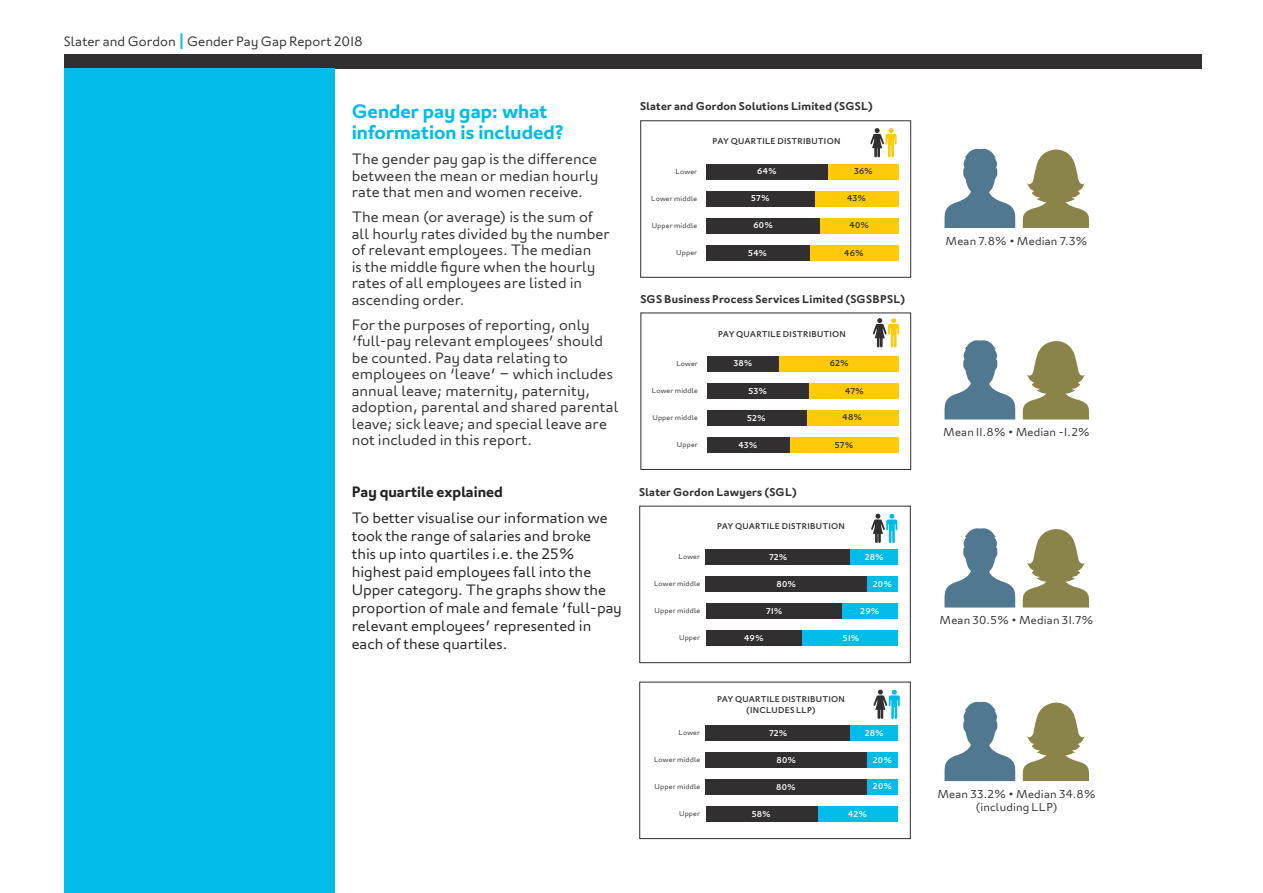
<style>
.page{position:relative;width:1263px;height:893px;background:#fff}
.page>*{position:absolute;margin:0;border:0;box-sizing:border-box;transform-origin:0 0}
.t1{font:600 19.5px/21px "London";color:#02bce8}
.t2{font:300 15px/16.5px "London";letter-spacing:.005em;color:#312f30}
.t3{font:300 15px/18px "London";color:#231f20}
.t4{font:600 15px "London";color:#231f20}
.t5{font:300 13.5px "London";color:#312f30}
.t6{font:300 11.4px/13.4px "London";letter-spacing:.015em;color:#312f30;text-align:center}
.t7{font:600 11.25px "London";letter-spacing:.02em;color:#312f30}
.t8{font:500 8.4px/10.6px "London";letter-spacing:.025em;color:#312f30;text-align:center}
.t9{font:500 8.4px "London";letter-spacing:.025em;color:#fff}
.t10{font:300 7.05px "London";letter-spacing:.02em;color:#312f30}
.s1{font-size:22.5px;color:#02bce8}
</style>
<div class="page">
<div style="left:64px;top:54px;width:1137px;height:14px;background:#312f30"></div>
<div style="left:640px;top:120px;width:271px;height:158px;border:1px solid #312f30"></div>
<div style="left:814px;top:191px;width:84px;height:15px;background:#feca0a"></div>
<div style="left:820px;top:218px;width:78px;height:15px;background:#feca0a"></div>
<div style="left:809px;top:245px;width:89px;height:15px;background:#feca0a"></div>
<div style="left:706px;top:191px;width:108px;height:15px;background:#312f30"></div>
<div style="left:706px;top:218px;width:114px;height:15px;background:#312f30"></div>
<div style="left:706px;top:245px;width:103px;height:15px;background:#312f30"></div>
<div style="left:706px;top:164px;width:122px;height:15px;background:#312f30"></div>
<div style="left:828px;top:164px;width:70px;height:15px;background:#feca0a"></div>
<svg style="left:870px;top:128px;width:27px;height:29px"></svg>
<div style="left:640px;top:313px;width:271px;height:157px;border:1px solid #312f30"></div>
<div style="left:808px;top:383px;width:91px;height:15px;background:#feca0a"></div>
<div style="left:807px;top:410px;width:92px;height:15px;background:#feca0a"></div>
<div style="left:789px;top:438px;width:110px;height:15px;background:#feca0a"></div>
<div style="left:707px;top:383px;width:101px;height:15px;background:#312f30"></div>
<div style="left:707px;top:410px;width:100px;height:15px;background:#312f30"></div>
<div style="left:707px;top:438px;width:82px;height:15px;background:#312f30"></div>
<div style="left:707px;top:356px;width:72px;height:15px;background:#312f30"></div>
<div style="left:779px;top:356px;width:120px;height:15px;background:#feca0a"></div>
<svg style="left:873px;top:318px;width:26px;height:29px"></svg>
<div style="left:639px;top:506px;width:272px;height:157px;border:1px solid #312f30"></div>
<div style="left:867px;top:577px;width:31px;height:15px;background:#02bce8"></div>
<div style="left:842px;top:604px;width:56px;height:15px;background:#02bce8"></div>
<div style="left:802px;top:631px;width:96px;height:15px;background:#02bce8"></div>
<div style="left:706px;top:577px;width:161px;height:15px;background:#312f30"></div>
<div style="left:706px;top:604px;width:136px;height:15px;background:#312f30"></div>
<div style="left:706px;top:631px;width:96px;height:15px;background:#312f30"></div>
<div style="left:706px;top:549px;width:145px;height:15px;background:#312f30"></div>
<div style="left:851px;top:549px;width:47px;height:15px;background:#02bce8"></div>
<div style="left:639px;top:682px;width:272px;height:157px;border:1px solid #312f30"></div>
<div style="left:867px;top:752px;width:31px;height:15px;background:#02bce8"></div>
<div style="left:867px;top:780px;width:31px;height:15px;background:#02bce8"></div>
<div style="left:817px;top:807px;width:81px;height:15px;background:#02bce8"></div>
<div style="left:706px;top:752px;width:161px;height:15px;background:#312f30"></div>
<div style="left:706px;top:780px;width:161px;height:15px;background:#312f30"></div>
<div style="left:706px;top:807px;width:111px;height:15px;background:#312f30"></div>
<div style="left:706px;top:725px;width:145px;height:15px;background:#312f30"></div>
<div style="left:851px;top:725px;width:47px;height:15px;background:#02bce8"></div>
<svg style="left:871px;top:514px;width:26px;height:29px"></svg>
<svg style="left:873px;top:690px;width:27px;height:29px"></svg>
<svg style="left:1022px;top:149px;width:67px;height:79px"></svg>
<svg style="left:944px;top:149px;width:71px;height:79px"></svg>
<svg style="left:1022px;top:341px;width:67px;height:78px"></svg>
<svg style="left:944px;top:340px;width:71px;height:79px"></svg>
<svg style="left:1022px;top:529px;width:67px;height:78px"></svg>
<svg style="left:944px;top:528px;width:71px;height:79px"></svg>
<div style="left:65px;top:68px;width:270px;height:825px;background:#02bce8"></div>
<svg style="left:1022px;top:702px;width:67px;height:79px"></svg>
<svg style="left:944px;top:702px;width:71px;height:79px"></svg>
<p class="t5" style="left:64px;top:33px;width:300px">Slater and Gordon <span class="s1">I</span> Gender Pay Gap Report 2018</p>
<h1 class="t1" style="left:352px;top:101px;width:214px">Gender pay gap: what information is included?</h1>
<p class="t2" style="left:352px;top:150px;width:248px;text-align:justify">The gender pay gap is the difference between the mean or median hourly rate that men and women receive.</p>
<p class="t2" style="left:352px;top:208px;width:260px">The mean (or average) is the sum of all hourly rates divided by the number of relevant employees. The median<br>is the middle figure when the hourly rates of all employees are listed in ascending order.</p>
<p class="t2" style="left:352px;top:316px;width:268px">For the purposes of reporting, only ‘full-pay relevant employees’ should be counted. Pay data relating to employees on ‘leave’ – which includes annual leave; maternity, paternity, adoption, parental and shared parental leave; sick leave; and special leave are not included in this report.</p>
<p class="t4" style="left:352px;top:482px;width:153px">Pay quartile explained</p>
<p class="t3" style="left:352px;top:509px;width:272px">To better visualise our information we took the range of salaries and broke<br>this up into quartiles i.e. the 25% highest paid employees fall into the Upper category. The graphs show the proportion of male and female ‘full-pay relevant employees’ represented in each of these quartiles.</p>
<p class="t7" style="left:640px;top:100px;width:234px">Slater and Gordon Solutions Limited (SGSL)</p>
<p class="t10" style="left:676px;top:167px;width:23px">Lower</p>
<p class="t10" style="left:651px;top:194px;width:48px">Lower middle</p>
<p class="t10" style="left:652px;top:221px;width:47px">Upper middle</p>
<p class="t10" style="left:676px;top:248px;width:23px">Upper</p>
<p class="t8" style="left:713px;top:136px;width:129px">PAY QUARTILE DISTRIBUTION</p>
<p class="t9" style="left:757px;top:166px;width:21px">64%</p>
<p class="t8" style="left:854px;top:166px;width:20px">36%</p>
<p class="t9" style="left:751px;top:193px;width:20px">57%</p>
<p class="t8" style="left:847px;top:193px;width:20px">43%</p>
<p class="t9" style="left:753px;top:220px;width:21px">60%</p>
<p class="t8" style="left:849px;top:220px;width:21px">40%</p>
<p class="t9" style="left:748px;top:247px;width:20px">54%</p>
<p class="t8" style="left:844px;top:247px;width:21px">46%</p>
<p class="t7" style="left:640px;top:292px;width:266px">SGS Business Process Services Limited (SGSBPSL)</p>
<p class="t10" style="left:676px;top:359px;width:23px">Lower</p>
<p class="t10" style="left:652px;top:386px;width:48px">Lower middle</p>
<p class="t10" style="left:652px;top:413px;width:47px">Upper middle</p>
<p class="t10" style="left:677px;top:440px;width:23px">Upper</p>
<p class="t8" style="left:718px;top:328px;width:129px">PAY QUARTILE DISTRIBUTION</p>
<p class="t9" style="left:733px;top:358px;width:21px">38%</p>
<p class="t8" style="left:830px;top:358px;width:21px">62%</p>
<p class="t9" style="left:748px;top:385px;width:20px">53%</p>
<p class="t8" style="left:845px;top:385px;width:20px">47%</p>
<p class="t9" style="left:747px;top:412px;width:20px">52%</p>
<p class="t8" style="left:842px;top:412px;width:21px">48%</p>
<p class="t9" style="left:738px;top:440px;width:20px">43%</p>
<p class="t8" style="left:835px;top:439px;width:20px">57%</p>
<p class="t7" style="left:639px;top:485px;width:159px">Slater Gordon Lawyers (SGL)</p>
<p class="t10" style="left:678px;top:552px;width:23px">Lower</p>
<p class="t10" style="left:654px;top:579px;width:48px">Lower middle</p>
<p class="t10" style="left:655px;top:606px;width:47px">Upper middle</p>
<p class="t10" style="left:679px;top:633px;width:23px">Upper</p>
<p class="t8" style="left:717px;top:521px;width:129px">PAY QUARTILE DISTRIBUTION</p>
<p class="t9" style="left:769px;top:552px;width:20px">72%</p>
<p class="t9" style="left:865px;top:552px;width:21px">28%</p>
<p class="t9" style="left:776px;top:579px;width:21px">80%</p>
<p class="t9" style="left:873px;top:579px;width:21px">20%</p>
<p class="t9" style="left:766px;top:606px;width:18px">71%</p>
<p class="t9" style="left:860px;top:606px;width:21px">29%</p>
<p class="t9" style="left:744px;top:633px;width:21px">49%</p>
<p class="t9" style="left:843px;top:633px;width:18px">51%</p>
<p class="t10" style="left:678px;top:728px;width:23px">Lower</p>
<p class="t10" style="left:654px;top:755px;width:48px">Lower middle</p>
<p class="t10" style="left:655px;top:782px;width:47px">Upper middle</p>
<p class="t10" style="left:679px;top:809px;width:23px">Upper</p>
<p class="t8" style="left:717px;top:694px;width:129px">PAY QUARTILE DISTRIBUTION (INCLUDES LLP)</p>
<p class="t9" style="left:769px;top:727px;width:20px">72%</p>
<p class="t9" style="left:865px;top:727px;width:21px">28%</p>
<p class="t9" style="left:776px;top:755px;width:21px">80%</p>
<p class="t9" style="left:873px;top:755px;width:21px">20%</p>
<p class="t9" style="left:776px;top:781px;width:21px">80%</p>
<p class="t9" style="left:873px;top:781px;width:21px">20%</p>
<p class="t9" style="left:752px;top:809px;width:21px">58%</p>
<p class="t9" style="left:848px;top:809px;width:20px">42%</p>
<p class="t6" style="left:945px;top:234px;width:144px">Mean 7.8% • Median 7.3%</p>
<p class="t6" style="left:943px;top:425px;width:148px">Mean 11.8% • Median -1.2%</p>
<p class="t6" style="left:939px;top:613px;width:156px">Mean 30.5% • Median 31.7%</p>
<p class="t6" style="left:937px;top:787px;width:160px">Mean 33.2% • Median 34.8% (including LLP)</p>
</div>
